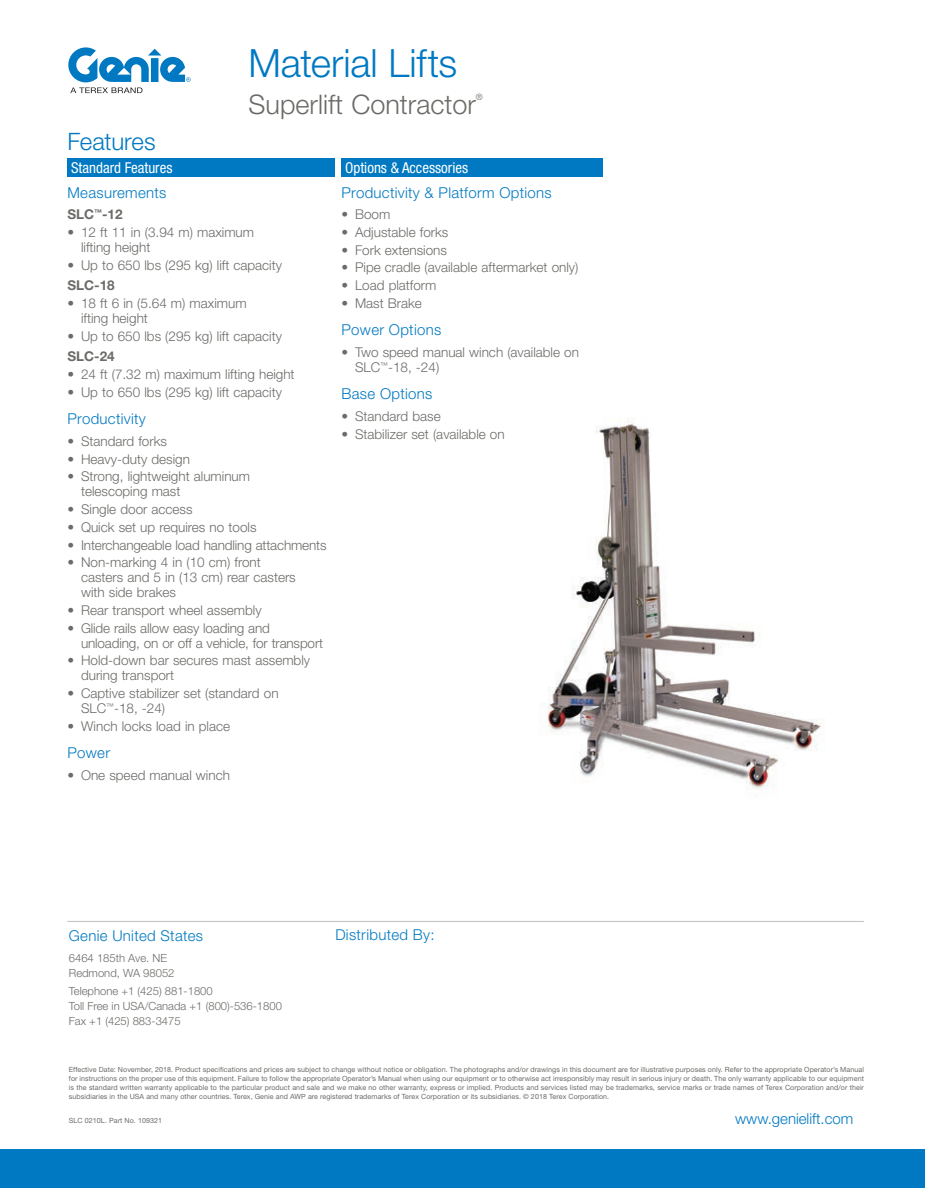
<style>
.page{position:relative;width:925px;height:1188px;background:#fff}
.page>*{position:absolute;margin:0;border:0;box-sizing:border-box;transform-origin:0 0}
.Title__Blue{font:300 39px "Helvetica Neue LT Std";letter-spacing:-.005em;color:#0079c2}
.Title__Gray_Product{font:300 27px "Helvetica Neue LT Std";color:#6b6b68}
.t1{font:300 24px "Helvetica Neue LT Std";letter-spacing:-.01em;color:#0079c2}
.Subhead_Back{font:300 15px "Helvetica Neue LT Std";letter-spacing:.02em;color:#0079c2}
.Chart__Blue_Box_Whit{font:condensed 15px "Helvetica Neue LT Std";color:#fff}
.Subhead_Back-2{font:300 15px "Helvetica Neue LT Std";color:#0079c2}
.Bullets{font:300 13.5px/15px "Helvetica Neue LT Std";color:#6b6b68}
.Bullets-2{font:700 13.5px "Helvetica Neue LT Std";color:#6b6b68}
.t2{font:300 11.25px/15px "Helvetica Neue LT Std";color:#6b6b68}
.Title__Gray_Product-2{font:300 8.7px "Helvetica Neue LT Std";color:#6b6b68}
.Legal_Copy{font:7.2px/9px "Helvetica Neue LT Std";letter-spacing:.01em;color:#6b6b68;text-align:justify}
</style>
<div class="page">
<div style="left:0;top:1149px;width:925px;height:39px;background:#0079c2"></div>
<svg style="left:68px;top:47px;width:123px;height:46px"></svg>
<hr style="left:67px;top:921px;width:797px;height:1px;background:#c0bfbf">
<div style="left:341px;top:158px;width:262px;height:19px;background:#0079c2"></div>
<div style="left:68px;top:158px;width:267px;height:19px;background:#0079c2"></div>
<img style="left:540px;top:418px;width:282px;height:378px">
<p class="Title__Blue" style="left:249px;top:39px;width:210px">Material Lifts</p>
<h3 class="t1" style="left:67px;top:127px;width:90px">Features</h3>
<p class="Title__Gray_Product" style="left:249px;top:88px;width:229px">Superlift Contractor</p>
<p class="Title__Gray_Product-2" style="left:476px;top:92px;width:8px">®</p>
<p class="Chart__Blue_Box_Whit" style="left:71px;top:159px;width:103px">Standard Features</p>
<p class="Chart__Blue_Box_Whit" style="left:345px;top:159px;width:124px">Options &amp; Accessories</p>
<p class="Subhead_Back" style="left:68px;top:183px;width:100px">Measurements</p>
<p class="Bullets-2" style="left:68px;top:206px;width:57px">SLC<sup>™</sup>-12</p>
<p class="Bullets" style="left:81px;top:224px;width:175px;text-indent:-14px">• 12 ft 11 in (3.94 m) maximum lifting height</p>
<p class="Bullets" style="left:68px;top:257px;width:216px">• Up to 650 lbs (295 kg) lift capacity</p>
<p class="Bullets-2" style="left:68px;top:277px;width:49px">SLC-18</p>
<p class="Bullets" style="left:81px;top:296px;width:167px;text-indent:-14px">• 18 ft 6 in (5.64 m) maximum ifting height</p>
<p class="Bullets" style="left:68px;top:328px;width:216px">• Up to 650 lbs (295 kg) lift capacity</p>
<p class="Bullets-2" style="left:68px;top:348px;width:49px">SLC-24</p>
<p class="Bullets" style="left:68px;top:367px;width:229px">• 24 ft (7.32 m) maximum lifting height</p>
<p class="Bullets" style="left:68px;top:384px;width:216px">• Up to 650 lbs (295 kg) lift capacity</p>
<p class="Subhead_Back" style="left:68px;top:410px;width:80px">Productivity</p>
<p class="Bullets" style="left:68px;top:434px;width:101px">• Standard forks</p>
<p class="Bullets" style="left:68px;top:451px;width:124px">• Heavy-duty design</p>
<p class="Bullets" style="left:81px;top:469px;width:171px;text-indent:-14px">• Strong, lightweight aluminum telescoping mast</p>
<p class="Bullets" style="left:68px;top:502px;width:127px">• Single door access</p>
<p class="Bullets" style="left:68px;top:519px;width:190px">• Quick set up requires no tools</p>
<p class="Bullets" style="left:68px;top:537px;width:261px">• Interchangeable load handling attachments</p>
<p class="Bullets" style="left:81px;top:555px;width:216px;text-indent:-14px">• Non-marking 4 in (10 cm) front casters and 5 in (13 cm) rear casters with side brakes</p>
<p class="Bullets" style="left:68px;top:602px;width:196px">• Rear transport wheel assembly</p>
<p class="Bullets" style="left:81px;top:620px;width:244px;text-indent:-14px">• Glide rails allow easy loading and unloading, on or off a vehicle, for transport</p>
<p class="Bullets" style="left:81px;top:653px;width:231px;text-indent:-14px">• Hold-down bar secures mast assembly during transport</p>
<p class="Bullets" style="left:81px;top:686px;width:199px;text-indent:-14px">• Captive stabilizer set (standard on<br>SLC<sup>™</sup>-18, -24)</p>
<p class="Bullets" style="left:68px;top:718px;width:164px">• Winch locks load in place</p>
<p class="Subhead_Back" style="left:68px;top:744px;width:44px">Power</p>
<p class="Bullets" style="left:68px;top:767px;width:164px">• One speed manual winch</p>
<p class="Subhead_Back" style="left:341px;top:183px;width:212px">Productivity &amp; Platform Options</p>
<p class="Bullets" style="left:341px;top:207px;width:50px">• Boom</p>
<p class="Bullets" style="left:341px;top:224px;width:108px">• Adjustable forks</p>
<p class="Bullets" style="left:341px;top:242px;width:107px">• Fork extensions</p>
<p class="Bullets" style="left:341px;top:260px;width:238px">• Pipe cradle (available aftermarket only)</p>
<p class="Bullets" style="left:341px;top:278px;width:96px">• Load platform</p>
<p class="Bullets" style="left:341px;top:295px;width:82px">• Mast Brake</p>
<p class="Subhead_Back" style="left:341px;top:321px;width:101px">Power Options</p>
<p class="Bullets" style="left:355px;top:344px;width:225px;text-indent:-14px">• Two speed manual winch (available on<br>SLC<sup>™</sup>-18, -24)</p>
<p class="Subhead_Back" style="left:341px;top:385px;width:92px">Base Options</p>
<p class="Bullets" style="left:341px;top:409px;width:101px">• Standard base</p>
<p class="Bullets" style="left:341px;top:426px;width:253px">• Stabilizer set (available on SLC<sup>™</sup>-18, -24)</p>
<p class="Subhead_Back" style="left:69px;top:927px;width:136px">Genie United States</p>
<p class="t2" style="left:69px;top:950px;width:107px">6464 185th Ave. NE<br>Redmond, WA 98052</p>
<p class="t2" style="left:69px;top:983px;width:215px">Telephone +1 (425) 881-1800<br>Toll Free in USA/Canada +1 (800)-536-1800<br>Fax +1 (425) 883-3475</p>
<p class="Subhead_Back" style="left:335px;top:925px;width:101px">Distributed By:</p>
<p class="Legal_Copy" style="left:69px;top:1065px;width:796px">Effective Date: November, 2018. Product specifications and prices are subject to change without notice or obligation. The photographs and/or drawings in this document are for illustrative purposes only. Refer to the appropriate Operator’s Manual for instructions on the proper use of this equipment. Failure to follow the appropriate Operator’s Manual when using our equipment or to otherwise act irresponsibly may result in serious injury or death. The only warranty applicable to our equipment is the standard written warranty applicable to the particular product and sale and we make no other warranty, express or implied. Products and services listed may be trademarks, service marks or trade names of Terex Corporation and/or their subsidiaries in the USA and many other countries. Terex, Genie and AWP are registered trademarks of Terex Corporation or its subsidiaries. © 2018 Terex Corporation.</p>
<p class="Legal_Copy" style="left:69px;top:1116px;width:95px">SLC 0210L. Part No. 109321</p>
<p class="Subhead_Back-2" style="left:735px;top:1109px;width:120px">www.genielift.com</p>
</div>
